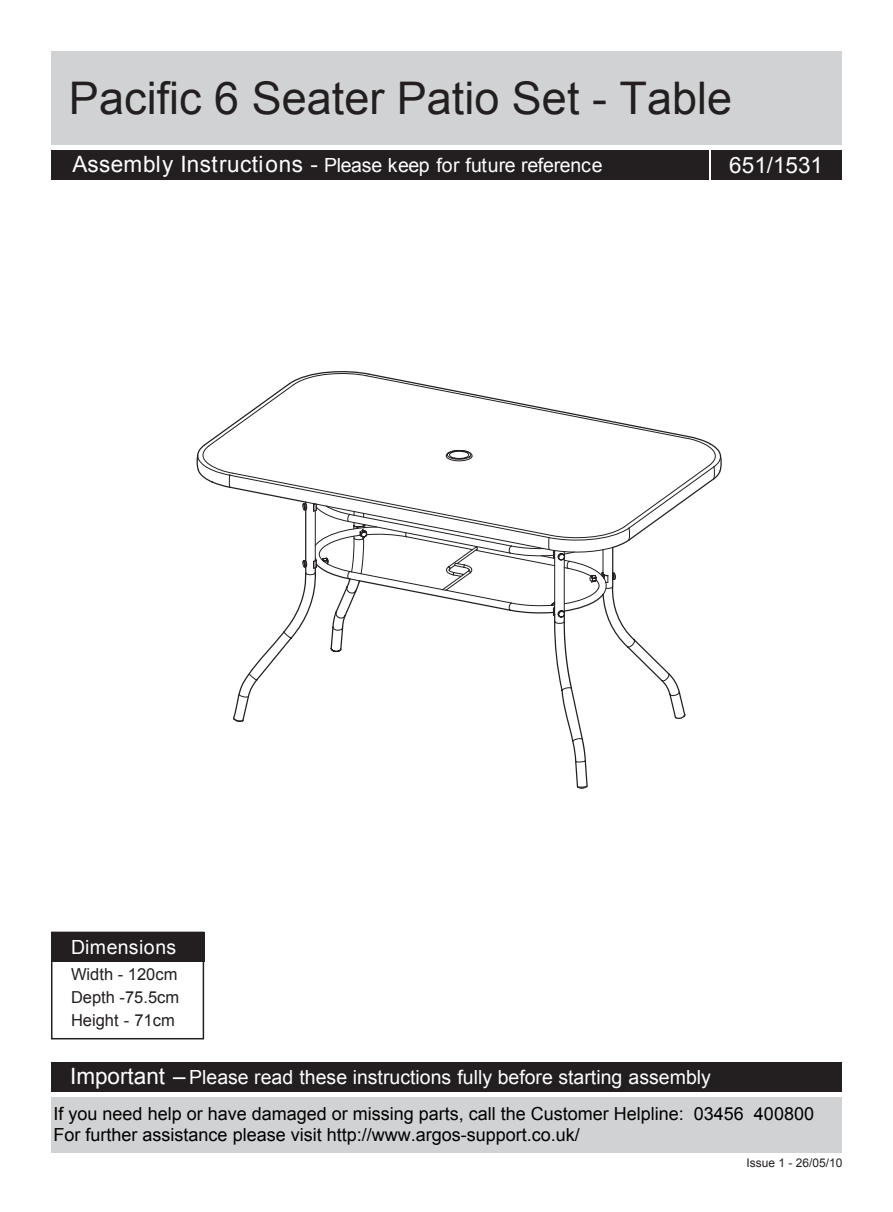
<style>
.page{position:relative;width:893px;height:1212px;background:#fff}
.page>*{position:absolute;margin:0;border:0;box-sizing:border-box;transform-origin:0 0}
.t1{font:45px "Arial";color:#231f20}
.t2{font:22.5px "Arial";color:#fff}
.t3{font:19.5px "Arial";color:#fff}
.t4{font:19.5px "Arial";letter-spacing:.02em;color:#fff}
.t5{font:18px/21.6px "Arial";color:#000}
.t6{font:16.5px/22.8px "Arial";color:#231f20;text-align:justify}
.t7{font:12px "Arial";color:#231f20}
.s1{font-size:22.5px}
</style>
<div class="page">
<div style="left:51px;top:51px;width:791px;height:94px;background:#d1d2d4"></div>
<div style="left:51px;top:932px;width:153px;height:107px;border:2px solid #231f20"></div>
<div style="left:51px;top:932px;width:153px;height:29px;background:#231f20"></div>
<div style="left:51px;top:1062px;width:791px;height:30px;background:#231f20"></div>
<div style="left:51px;top:1097px;width:791px;height:55px;background:#d1d2d4"></div>
<div style="left:51px;top:150px;width:657px;height:30px;background:#231f20"></div>
<div style="left:711px;top:150px;width:131px;height:30px;background:#231f20"></div>
<svg style="left:233px;top:501px;width:453px;height:287px"></svg>
<svg style="left:249px;top:531px;width:421px;height:211px"></svg>
<svg style="left:196px;top:371px;width:526px;height:118px"></svg>
<h1 class="t1" style="left:69px;top:69px;width:665px">Pacific 6 Seater Patio Set - Table</h1>
<p class="t3" style="left:72px;top:152px;width:532px"><span class="s1">Assembly Instructions -</span> Please keep for future reference</p>
<p class="t2" style="left:729px;top:151px;width:95px">651/1531</p>
<p class="t4" style="left:71px;top:934px;width:107px">Dimensions</p>
<p class="t6" style="left:71px;top:963px;width:110px">Width - 120cm Depth -75.5cm Height - 71cm</p>
<p class="t3" style="left:70px;top:1064px;width:642px"><span class="s1">Important –</span> Please read these instructions fully before starting assembly</p>
<p class="t5" style="left:54px;top:1102px;width:762px">If you need help or have damaged or missing parts, call the Customer Helpline: 03456 400800<br>For further assistance please visit http://www.argos-support.co.uk/</p>
<p class="t7" style="left:746px;top:1154px;width:98px">Issue 1 - 26/05/10</p>
</div>
